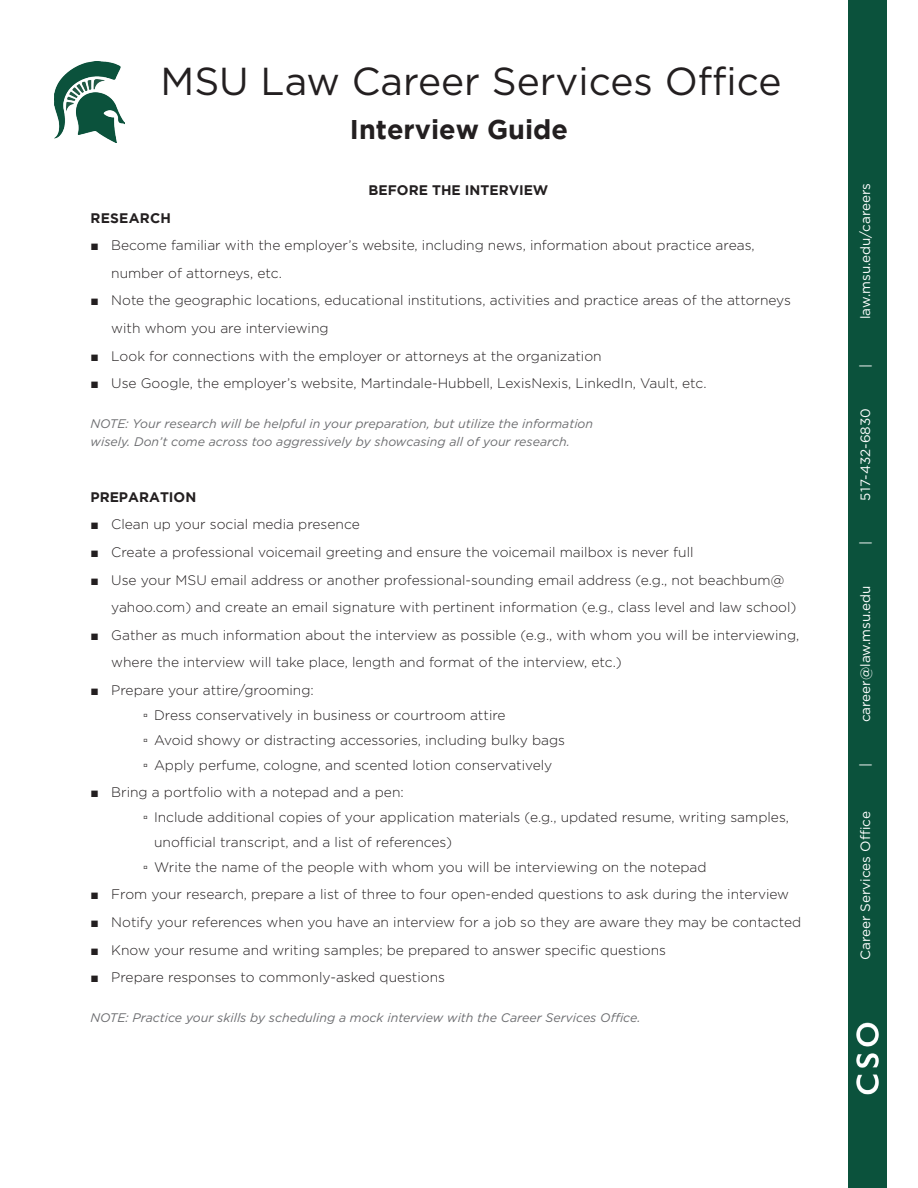
<style>
.page{position:relative;width:918px;height:1188px;background:#fff}
.page>*{position:absolute;margin:0;border:0;box-sizing:border-box;transform-origin:0 0}
.t1{font:39px "Gotham";color:#231f20}
.t2{font:700 27px "Gotham";color:#231f20}
.t3{font:300 13.8px/27.6px "Gotham";color:#231f20}
.t4{font:700 13.8px "Gotham";color:#231f20}
.t5{font:13.5px "Gotham";color:#fff}
.t6{font:italic 12.45px/18px "Gotham";color:#6c6d70}
.s1{font-family:"Arial";font-weight:400}
</style>
<div class="page">
<img style="left:54px;top:61px;width:71px;height:82px">
<div style="left:848px;top:0;width:39px;height:1188px;background:#0b523c"></div>
<img style="left:856px;top:1022px;width:23px;height:73px">
<p class="t1" style="left:160px;top:57px;width:623px">MSU Law Career Services Office</p>
<p class="t2" style="left:350px;top:114px;width:220px">Interview Guide</p>
<p class="t4" style="left:369px;top:182px;width:181px">BEFORE THE INTERVIEW</p>
<p class="t4" style="left:91px;top:210px;width:82px">RESEARCH</p>
<p class="t3" style="left:111px;top:231px;width:645px;text-indent:-21px"><span class="s1">■</span> Become familiar with the employer’s website, including news, information about practice areas, number of attorneys, etc .</p>
<p class="t3" style="left:111px;top:286px;width:681px;text-indent:-21px"><span class="s1">■</span> Note the geographic locations, educational institutions, activities and practice areas of the attorneys with whom you are interviewing</p>
<p class="t3" style="left:91px;top:342px;width:513px"><span class="s1">■</span> Look for connections with the employer or attorneys at the organization</p>
<p class="t3" style="left:91px;top:369px;width:618px"><span class="s1">■</span> Use Google, the employer’s website, Martindale-Hubbell, LexisNexis, LinkedIn, Vault, etc .</p>
<p class="t6" style="left:91px;top:415px;width:504px">NOTE: Your research will be helpful in your preparation, but utilize the information wisely. Don’t come across too aggressively by showcasing all of your research.</p>
<p class="t4" style="left:91px;top:489px;width:107px">PREPARATION</p>
<p class="t3" style="left:91px;top:510px;width:271px"><span class="s1">■</span> Clean up your social media presence</p>
<p class="t3" style="left:91px;top:538px;width:605px"><span class="s1">■</span> Create a professional voicemail greeting and ensure the voicemail mailbox is never full</p>
<p class="t3" style="left:111px;top:565px;width:687px;text-indent:-21px"><span class="s1">■</span> Use your MSU email address or another professional-sounding email address (e .g ., not beachbum@ yahoo .com) and create an email signature with pertinent information (e .g ., class level and law school)</p>
<p class="t3" style="left:111px;top:621px;width:690px;text-indent:-21px"><span class="s1">■</span> Gather as much information about the interview as possible (e .g ., with whom you will be interviewing, where the interview will take place, length and format of the interview, etc .)</p>
<p class="t3" style="left:143px;top:677px;width:424px;line-height:24.9px;text-indent:-52px"><span class="s1">■</span> Prepare your attire/grooming:<br><span class="s1">▫</span> Dress conservatively in business or courtroom attire<br><span class="s1">▫</span> Avoid showy or distracting accessories, including bulky bags <span class="s1">▫</span> Apply perfume, cologne, and scented lotion conservatively</p>
<p class="t3" style="left:91px;top:778px;width:315px"><span class="s1">■</span> Bring a portfolio with a notepad and a pen:</p>
<p class="t3" style="left:143px;top:803px;width:648px"><span class="s1">▫</span> Include additional copies of your application materials (e .g ., updated resume, writing samples,</p>
<p class="t3" style="left:154px;top:828px;width:300px">unofficial transcript, and a list of references)</p>
<p class="t3" style="left:143px;top:853px;width:565px"><span class="s1">▫</span> Write the name of the people with whom you will be interviewing on the notepad</p>
<p class="t3" style="left:91px;top:880px;width:700px"><span class="s1">■</span> From your research, prepare a list of three to four open-ended questions to ask during the interview</p>
<p class="t3" style="left:91px;top:908px;width:712px"><span class="s1">■</span> Notify your references when you have an interview for a job so they are aware they may be contacted</p>
<p class="t3" style="left:91px;top:936px;width:577px"><span class="s1">■</span> Know your resume and writing samples; be prepared to answer specific questions</p>
<p class="t3" style="left:91px;top:963px;width:356px"><span class="s1">■</span> Prepare responses to commonly-asked questions</p>
<p class="t6" style="left:91px;top:1009px;width:552px">NOTE: Practice your skills by scheduling a mock interview with the Career Services Office.</p>
<p class="t5" style="left:857px;top:319px;width:137px;rotate:-90deg">law.msu.edu/careers</p>
<p class="t5" style="left:857px;top:368px;width:6px;rotate:-90deg">|</p>
<p class="t5" style="left:857px;top:501px;width:94px;rotate:-90deg">517-432-6830</p>
<p class="t5" style="left:857px;top:545px;width:6px;rotate:-90deg">|</p>
<p class="t5" style="left:857px;top:722px;width:138px;rotate:-90deg">career@law.msu.edu</p>
<p class="t5" style="left:857px;top:767px;width:6px;rotate:-90deg">|</p>
<p class="t5" style="left:857px;top:960px;width:150px;rotate:-90deg">Career Services Office</p>
</div>
